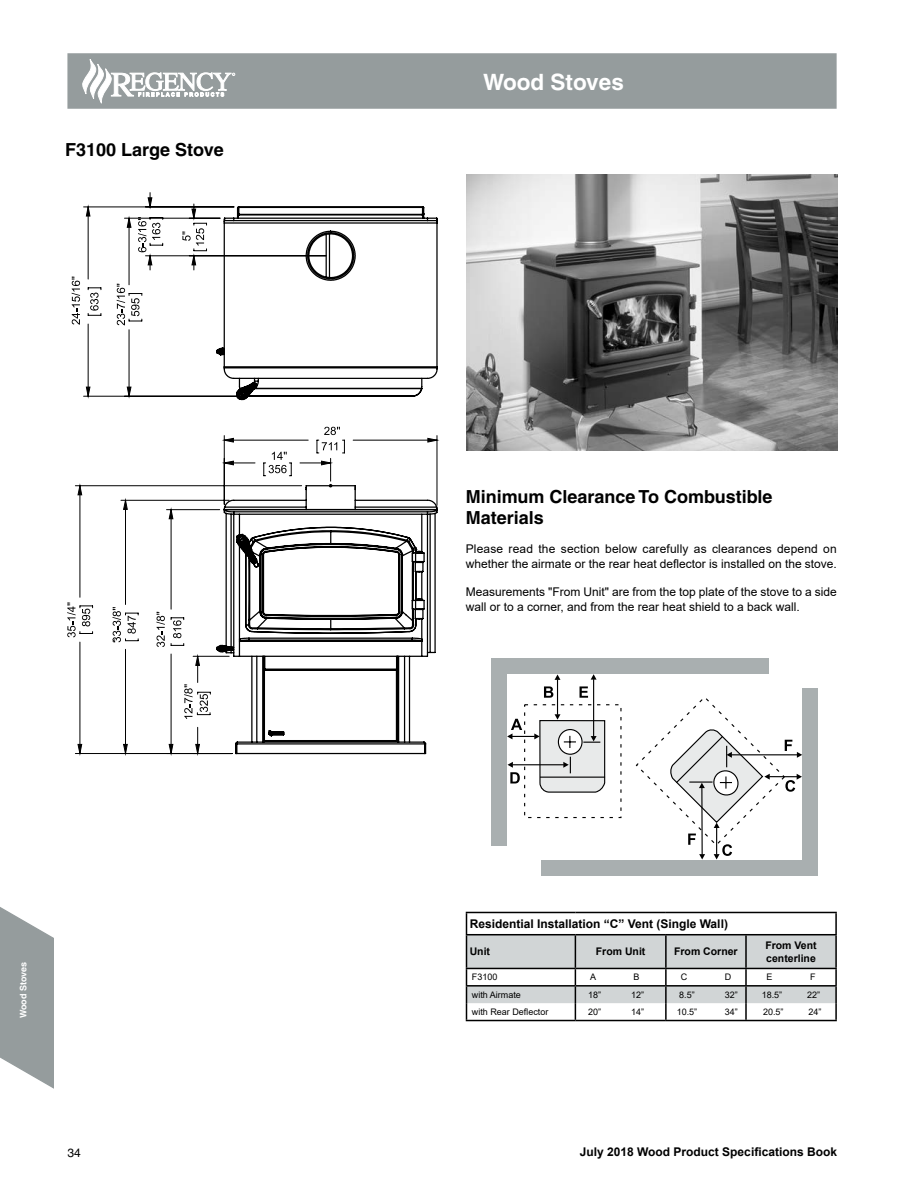
<style>
.page{position:relative;width:918px;height:1188px;background:#fff}
.page>*{position:absolute;margin:0;border:0;box-sizing:border-box;transform-origin:0 0}
.t1{font:700 22.5px "Helvetica";color:#fff}
.t2{font:700 18px/21.6px "Helvetica";color:#000}
.t3{font:12px/14.4px "Arial";color:#000}
.t4{font:700 12px "Arial";color:#000}
.t5{font:12px "Helvetica";color:#000}
.t6{font:700 10.5px/12.6px "Arial";color:#000}
.t7{font:9px "Arial";color:#000}
.t8{font:700 9px "Helvetica";color:#fff}
</style>
<div class="page">
<div style="left:68px;top:54px;width:768px;height:54px;background:#959c9d"></div>
<svg style="left:82px;top:59px;width:153px;height:44px"></svg>
<div style="left:67px;top:53px;width:770px;height:56px;border:2px solid #959c9d"></div>
<svg style="left:0;top:907px;width:54px;height:182px"></svg>
<img style="left:467px;top:175px;width:371px;height:275px">
<hr style="left:466px;top:912px;width:109px;height:1px;background:#000">
<hr style="left:575px;top:912px;width:91px;height:1px;background:#000">
<hr style="left:666px;top:912px;width:80px;height:1px;background:#000">
<hr style="left:746px;top:912px;width:91px;height:1px;background:#000">
<svg style="left:466px;top:913px;width:371px;height:107px"></svg>
<hr style="left:466px;top:1020px;width:109px;height:1px;background:#000">
<hr style="left:575px;top:1020px;width:91px;height:1px;background:#000">
<hr style="left:666px;top:1020px;width:80px;height:1px;background:#000">
<hr style="left:746px;top:1020px;width:91px;height:1px;background:#000">
<div style="left:492px;top:659px;width:15px;height:187px;background:#a9afb0"></div>
<div style="left:492px;top:659px;width:277px;height:15px;background:#a9afb0"></div>
<div style="left:802px;top:688px;width:16px;height:187px;background:#a9afb0"></div>
<div style="left:541px;top:860px;width:277px;height:15px;background:#a9afb0"></div>
<hr style="left:557px;top:679px;width:1px;height:36px;background:#000">
<svg style="left:555px;top:674px;width:5px;height:6px"></svg>
<hr style="left:593px;top:679px;width:1px;height:58px;background:#000">
<svg style="left:591px;top:674px;width:6px;height:6px"></svg>
<svg style="left:544px;top:686px;width:9px;height:12px"></svg>
<svg style="left:580px;top:686px;width:8px;height:12px"></svg>
<svg style="left:507px;top:714px;width:99px;height:79px"></svg>
<svg style="left:635px;top:698px;width:167px;height:162px"></svg>
<svg style="left:67px;top:205px;width:371px;height:550px"></svg>
<svg style="left:184px;top:656px;width:27px;height:98px"></svg>
<svg style="left:156px;top:612px;width:9px;height:35px"></svg>
<svg style="left:224px;top:427px;width:213px;height:54px"></svg>
<svg style="left:67px;top:193px;width:96px;height:206px"></svg>
<h2 class="t2" style="left:65px;top:138px;width:160px">F3100 Large Stove</h2>
<h1 class="t1" style="left:483px;top:68px;width:142px">Wood Stoves</h1>
<h2 class="t2" style="left:466px;top:485px;width:308px">Minimum Clearance To Combustible<br>Materials</h2>
<p class="t3" style="left:466px;top:542px;width:373px">Please read the section below carefully as clearances depend on whether the airmate or the rear heat deflector is installed on the stove.</p>
<p class="t3" style="left:466px;top:585px;width:373px">Measurements "From Unit" are from the top plate of the stove to a side wall or to a corner, and from the rear heat shield to a back wall.</p>
<p class="t8" style="left:18px;top:1018px;width:58px;rotate:-90deg">Wood Stoves</p>
<p class="t4" style="left:470px;top:915px;width:260px">Residential Installation “C” Vent (Single Wall)</p>
<p class="t6" style="left:470px;top:946px;width:22px">Unit</p>
<p class="t6" style="left:596px;top:946px;width:51px">From Unit</p>
<p class="t6" style="left:674px;top:946px;width:65px">From Corner</p>
<p class="t6" style="left:765px;top:939px;width:53px">From Vent centerline</p>
<p class="t7" style="left:472px;top:971px;width:27px">F3100</p>
<p class="t7" style="left:590px;top:971px;width:8px">A</p>
<p class="t7" style="left:633px;top:971px;width:8px">B</p>
<p class="t7" style="left:681px;top:971px;width:8px">C</p>
<p class="t7" style="left:725px;top:971px;width:8px">D</p>
<p class="t7" style="left:767px;top:971px;width:8px">E</p>
<p class="t7" style="left:810px;top:971px;width:7px">F</p>
<p class="t7" style="left:472px;top:988px;width:51px">with Airmate</p>
<p class="t7" style="left:588px;top:988px;width:15px">18”</p>
<p class="t7" style="left:631px;top:988px;width:15px">12”</p>
<p class="t7" style="left:679px;top:988px;width:17px">8.5”</p>
<p class="t7" style="left:725px;top:988px;width:15px">32”</p>
<p class="t7" style="left:762px;top:988px;width:22px">18.5”</p>
<p class="t7" style="left:807px;top:988px;width:15px">22”</p>
<p class="t7" style="left:472px;top:1006px;width:78px">with Rear Deflector</p>
<p class="t7" style="left:588px;top:1006px;width:15px">20”</p>
<p class="t7" style="left:631px;top:1006px;width:15px">14”</p>
<p class="t7" style="left:677px;top:1006px;width:22px">10.5”</p>
<p class="t7" style="left:725px;top:1006px;width:15px">34”</p>
<p class="t7" style="left:763px;top:1006px;width:22px">20.5”</p>
<p class="t7" style="left:809px;top:1006px;width:15px">24”</p>
<p class="t5" style="left:68px;top:1146px;width:15px">34</p>
<p class="t4" style="left:580px;top:1144px;width:259px">July 2018 Wood Product Specifications Book</p>
</div>
